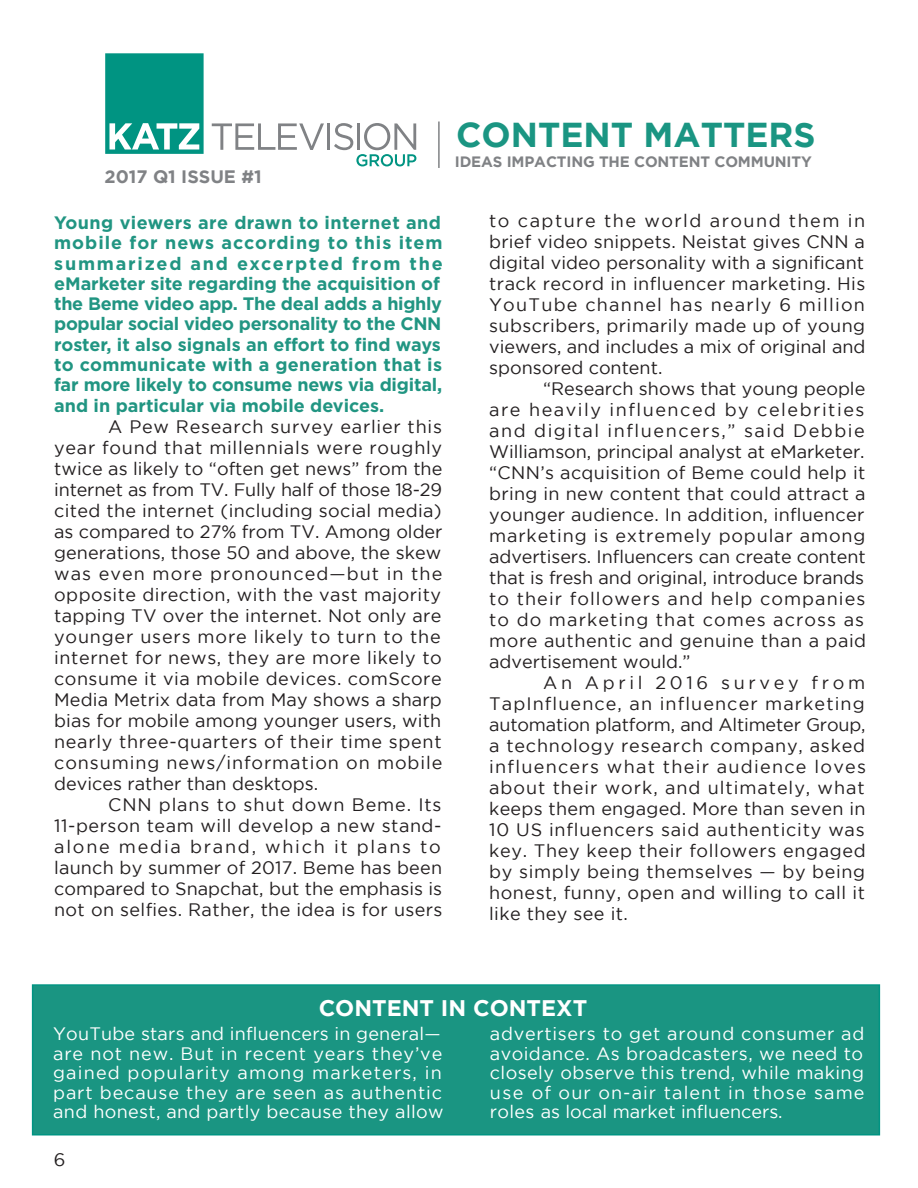
<style>
.page{position:relative;width:918px;height:1188px;background:#fff}
.page>*{position:absolute;margin:0;border:0;box-sizing:border-box;transform-origin:0 0}
.t1{font:700 34.5px "Gotham";color:#1a9582}
.t2{font:700 22.5px "Gotham";color:#fff}
.t3{font:18px/21px "Gotham";letter-spacing:.02em;color:#231f20;text-align:justify}
.t4{font:700 18px/20.4px "Gotham HTF";color:#219582}
.t5{font:18px/19.5px "Gotham";letter-spacing:.05em;color:#fff}
.t6{font:700 18px "Gotham";color:#808285}
.t7{font:700 15px "Gotham";letter-spacing:-.01em;color:#808285}
</style>
<div class="page">
<div style="left:32px;top:984px;width:848px;height:152px;background:#1a9582;border:2px solid #009482"></div>
<svg style="left:212px;top:123px;width:112px;height:27px"></svg>
<hr style="left:327px;top:123px;width:3px;height:27px;background:#808285">
<svg style="left:334px;top:123px;width:82px;height:43px"></svg>
<svg style="left:105px;top:53px;width:99px;height:101px;background:#21a192"></svg>
<hr style="left:438px;top:122px;width:2px;height:46px;background:#808285">
<p class="t6" style="left:105px;top:166px;width:159px">2017 Q1 ISSUE #1</p>
<p class="t4" style="left:54px;top:212px;width:390px">Young viewers are drawn to internet and mobile for news according to this item summarized and excerpted from the eMarketer site regarding the acquisition of the Beme video app. The deal adds a highly popular social video personality to the CNN roster, it also signals an effort to find ways to communicate with a generation that is far more likely to consume news via digital, and in particular via mobile devices.</p>
<p class="t3" style="left:54px;top:416px;width:390px;text-indent:54px">A Pew Research survey earlier this year found that millennials were roughly twice as likely to “often get news” from the internet as from TV. Fully half of those 18-29 cited the internet (including social media) as compared to 27% from TV. Among older generations, those 50 and above, the skew was even more pronounced—but in the opposite direction, with the vast majority tapping TV over the internet. Not only are younger users more likely to turn to the internet for news, they are more likely to consume it via mobile devices. comScore Media Metrix data from May shows a sharp bias for mobile among younger users, with nearly three-quarters of their time spent consuming news/information on mobile devices rather than desktops.</p>
<p class="t3" style="left:54px;top:794px;width:390px;text-indent:54px">CNN plans to shut down Beme. Its 11-person team will develop a new stand&shy;alone media brand, which it plans to launch by summer of 2017. Beme has been compared to Snapchat, but the emphasis is not on selfies. Rather, the idea is for users</p>
<p class="t1" style="left:456px;top:115px;width:361px">CONTENT MATTERS</p>
<p class="t7" style="left:455px;top:153px;width:358px">IDEAS IMPACTING THE CONTENT COMMUNITY</p>
<p class="t3" style="left:489px;top:210px;width:378px">to capture the world around them in brief video snippets. Neistat gives CNN a digital video personality with a significant track record in influencer marketing. His YouTube channel has nearly 6 million subscribers, primarily made up of young viewers, and includes a mix of original and sponsored content.</p>
<p class="t3" style="left:489px;top:378px;width:379px;text-indent:54px">“Research shows that young people are heavily influenced by celebrities and digital influencers,” said Debbie Williamson, principal analyst at eMarketer. “CNN’s acquisition of Beme could help it bring in new content that could attract a younger audience. In addition, influencer marketing is extremely popular among advertisers. Influencers can create content that is fresh and original, introduce brands to their followers and help companies to do marketing that comes across as more authentic and genuine than a paid advertisement would.”</p>
<p class="t3" style="left:489px;top:672px;width:378px;text-indent:54px">An April 2016 survey from TapInfluence, an influencer marketing automation platform, and Altimeter Group, a technology research company, asked influencers what their audience loves about their work, and ultimately, what keeps them engaged. More than seven in 10 US influencers said authenticity was key. They keep their followers engaged by simply being themselves — by being honest, funny, open and willing to call it like they see it.</p>
<p class="t2" style="left:319px;top:995px;width:270px">CONTENT IN CONTEXT</p>
<p class="t5" style="left:53px;top:1024px;width:392px">YouTube stars and influencers in general— are not new. But in recent years they’ve gained popularity among marketers, in part because they are seen as authentic and honest, and partly because they allow</p>
<p class="t5" style="left:490px;top:1024px;width:376px;text-align:justify">advertisers to get around consumer ad avoidance. As broadcasters, we need to closely observe this trend, while making use of our on-air talent in those same roles as local market influencers.</p>
<p class="t3" style="left:54px;top:1149px;width:13px">6</p>
</div>
